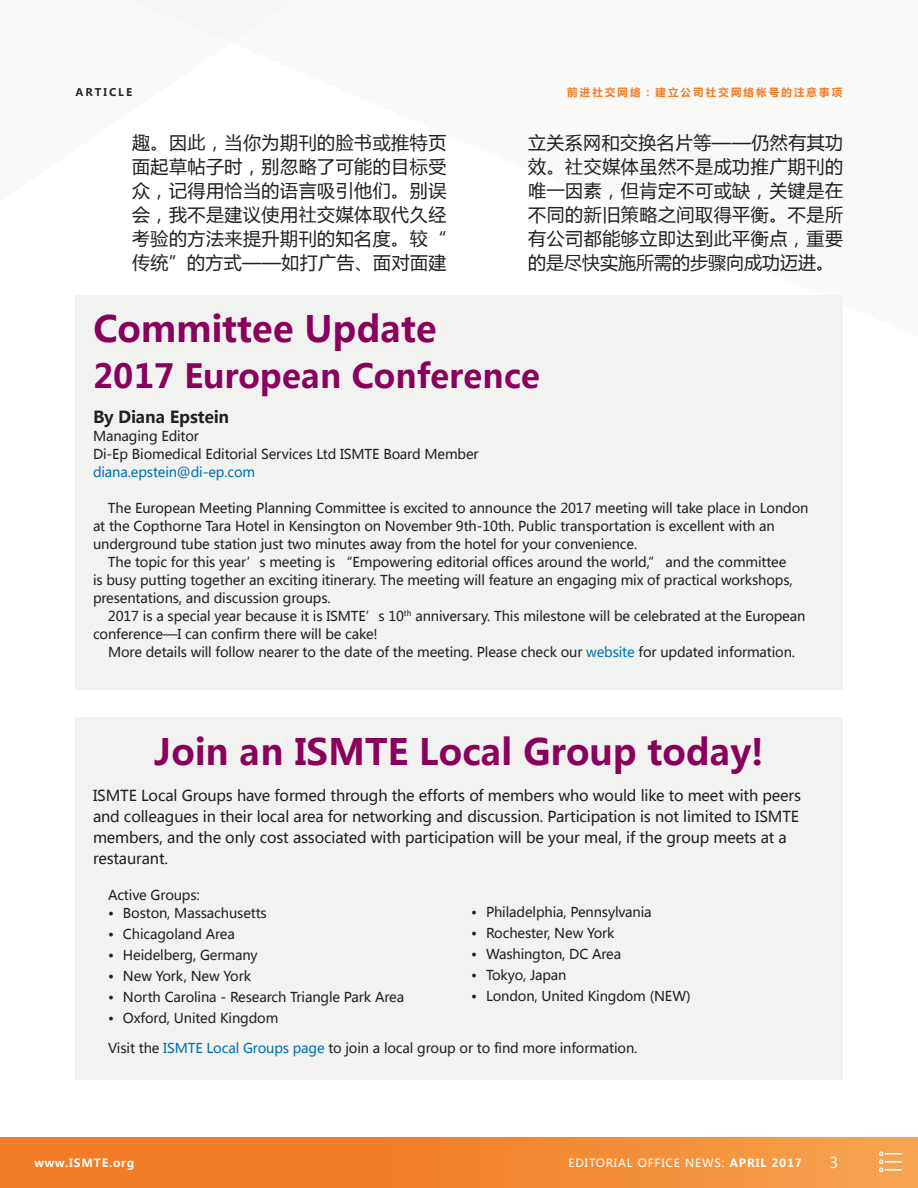
<style>
.page{position:relative;width:918px;height:1188px;background:#fff}
.page>*{position:absolute;margin:0;border:0;box-sizing:border-box;transform-origin:0 0}
.Purple_Heading_for_G{font:700 36px "Microsoft Ya Hei";color:#89015d}
.Purple_Heading_for_G-2{font:700 33px "Microsoft Ya Hei";color:#89015d}
.t1{font:18px/24px "Microsoft Ya Hei";letter-spacing:.03em;color:#231f20;text-align:justify}
.t2{font:700 16.5px "Microsoft Ya Hei";letter-spacing:-.01em;color:#231f20}
.t3{font:15px/21px "Microsoft Ya Hei";letter-spacing:-.01em;color:#231f20}
.t4{font:15px "Microsoft Ya Hei";color:#fff}
.t5{font:13.5px/18px "Microsoft Ya Hei";letter-spacing:-.01em;color:#231f20}
.t6{font:11.25px "Microsoft Ya Hei";letter-spacing:.075em;color:#fff}
.t7{font:700 11.25px "Microsoft Ya Hei";letter-spacing:.075em;color:#fff}
.Section_Heading{font:700 10.5px "Microsoft Ya Hei";letter-spacing:.2em;color:#f47d25}
.Section_Heading-2{font:700 10.5px "Microsoft Ya Hei";letter-spacing:.2em;color:#231f20}
.s1{color:#0071b1}
.s2{font-weight:700}
</style>
<div class="page">
<hr style="left:0;top:1137px;width:1px;height:51px;background:#f27c27">
<div style="left:1px;top:1137px;width:917px;height:51px;background:linear-gradient(to right,#f1721d,#f59d49)"></div>
<svg style="left:879px;top:1151px;width:23px;height:21px"></svg>
<div style="left:75px;top:295px;width:768px;height:395px;background:#f2f3f1"></div>
<div style="left:75px;top:718px;width:768px;height:362px;background:#f2f3f1"></div>
<p class="Section_Heading-2" style="left:76px;top:85px;width:58px">ARTICLE</p>
<p class="Section_Heading" style="left:567px;top:85px;width:277px">前进社交网络：建立公司社交网络帐号的注意事项</p>
<p class="t1" style="left:132px;top:130px;width:316px">趣。因此，当你为期刊的脸书或推特页面起草帖子时，别忽略了可能的目标受众，记得用恰当的语言吸引他们。别误会，我不是建议使用社交媒体取代久经考验的方法来提升期刊的知名度。较“传统”的方式——如打广告、面对面建</p>
<p class="t1" style="left:528px;top:130px;width:316px">立关系网和交换名片等——仍然有其功效。社交媒体虽然不是成功推广期刊的唯一因素，但肯定不可或缺，关键是在不同的新旧策略之间取得平衡。不是所有公司都能够立即达到此平衡点，重要的是尽快实施所需的步骤向成功迈进。</p>
<p class="Purple_Heading_for_G" style="left:93px;top:303px;width:345px">Committee Update</p>
<p class="Purple_Heading_for_G-2" style="left:93px;top:353px;width:448px">2017 European Conference</p>
<p class="t2" style="left:93px;top:405px;width:138px">By Diana Epstein</p>
<p class="t5" style="left:93px;top:427px;width:387px">Managing Editor<br>Di-Ep Biomedical Editorial Services Ltd ISMTE Board Member <span class="s1">diana.epstein@di-ep.com</span></p>
<p class="t5" style="left:93px;top:499px;width:717px;text-indent:15px">The European Meeting Planning Committee is excited to announce the 2017 meeting will take place in London at the Copthorne Tara Hotel in Kensington on November 9th-10th. Public transportation is excellent with an underground tube station just two minutes away from the hotel for your convenience.</p>
<p class="t5" style="left:93px;top:553px;width:701px;text-indent:15px">The topic for this year’s meeting is “Empowering editorial offices around the world,” and the committee is busy putting together an exciting itinerary. The meeting will feature an engaging mix of practical workshops, presentations, and discussion groups.</p>
<p class="t5" style="left:93px;top:607px;width:714px;text-indent:15px">2017 is a special year because it is ISMTE’s 10<sup>th</sup> anniversary. This milestone will be celebrated at the European conference—I can confirm there will be cake!</p>
<p class="t5" style="left:108px;top:643px;width:689px">More details will follow nearer to the date of the meeting. Please check our <span class="s1">website</span> for updated information.</p>
<p class="Purple_Heading_for_G" style="left:154px;top:726px;width:611px">Join an ISMTE Local Group today!</p>
<p class="t3" style="left:93px;top:784px;width:710px">ISMTE Local Groups have formed through the efforts of members who would like to meet with peers and colleagues in their local area for networking and discussion. Participation is not limited to ISMTE members, and the only cost associated with participation will be your meal, if the group meets at a restaurant.</p>
<p class="t5" style="left:108px;top:885px;width:93px">Active Groups:</p>
<p class="t5" style="left:108px;top:903px;width:160px">• Boston, Massachusetts</p>
<p class="t5" style="left:108px;top:924px;width:128px">• Chicagoland Area</p>
<p class="t5" style="left:108px;top:945px;width:151px">• Heidelberg, Germany</p>
<p class="t5" style="left:108px;top:966px;width:145px">• New York, New York</p>
<p class="t5" style="left:108px;top:987px;width:298px">• North Carolina - Research Triangle Park Area</p>
<p class="t5" style="left:108px;top:1008px;width:172px">• Oxford, United Kingdom</p>
<p class="t5" style="left:108px;top:1039px;width:531px">Visit the <span class="s1">ISMTE Local Groups page</span> to join a local group or to find more information.</p>
<p class="t5" style="left:471px;top:903px;width:182px">• Philadelphia, Pennsylvania</p>
<p class="t5" style="left:471px;top:924px;width:145px">• Rochester, New York</p>
<p class="t5" style="left:471px;top:945px;width:152px">• Washington, DC Area</p>
<p class="t5" style="left:471px;top:966px;width:97px">• Tokyo, Japan</p>
<p class="t5" style="left:471px;top:987px;width:221px">• London, United Kingdom (NEW)</p>
<p class="t7" style="left:34px;top:1155px;width:101px">www.ISMTE.org</p>
<p class="t6" style="left:568px;top:1156px;width:235px">EDITORIAL OFFICE NEWS: <span class="s2">APRIL 2017</span></p>
<p class="t4" style="left:830px;top:1153px;width:10px">3</p>
</div>
